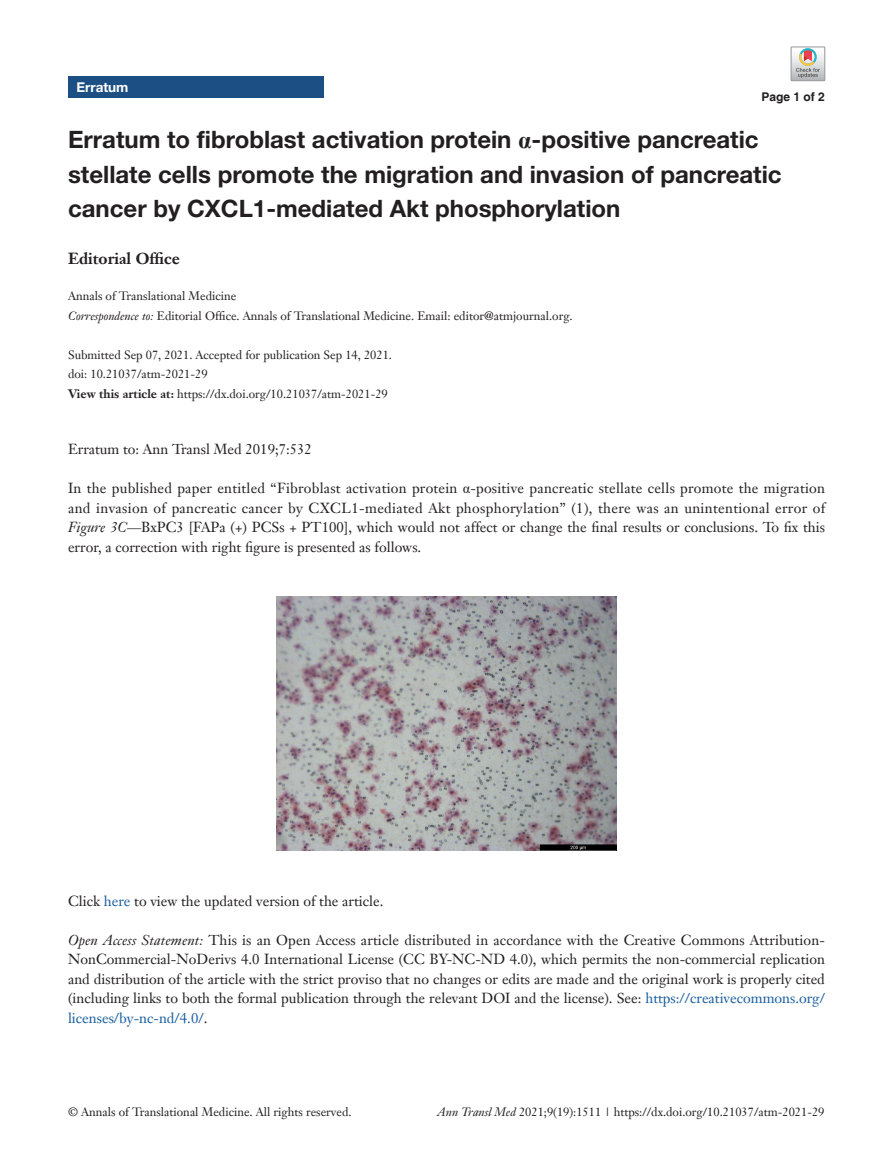
<style>
.page{position:relative;width:893px;height:1170px;background:#fff}
.page>*{position:absolute;margin:0;border:0;box-sizing:border-box;transform-origin:0 0}
.文题{font:700 24px/34.5px "Helvetica Neue LT Pro";color:#231f20}
.作者{font:700 15.75px "Janson Text LT";color:#231f20}
.t1{font:14.25px/19.5px "Janson Text LT";color:#231f20;text-align:justify}
.栏目{font:700 13.5px "Helvetica Neue LT Pro";color:#fff}
.单位{font:12px "Janson Text LT";color:#231f20}
.t2{font:700 12px "Helvetica";color:#231f20}
.s1{font-family:"Times New Roman"}
.s2{font-style:italic}
.s3{font-weight:700}
.s4{color:#175d9e}
</style>
<div class="page">
<div style="left:68px;top:77px;width:255px;height:21px;background:#1c5085"></div>
<svg style="left:791px;top:47px;width:34px;height:34px"></svg>
<img style="left:276px;top:596px;width:341px;height:254px">
<p class="栏目" style="left:77px;top:79px;width:53px">Erratum</p>
<p class="t2" style="left:762px;top:89px;width:65px">Page 1 of 2</p>
<p class="文题" style="left:68px;top:122px;width:715px">Erratum to fibroblast activation protein <span class="s1">α</span>-positive pancreatic stellate cells promote the migration and invasion of pancreatic cancer by CXCL1-mediated Akt phosphorylation</p>
<p class="作者" style="left:68px;top:248px;width:113px">Editorial Office</p>
<p class="单位" style="left:68px;top:288px;width:170px">Annals of Translational Medicine</p>
<p class="单位" style="left:68px;top:308px;width:506px"><span class="s2">Correspondence to:</span> Editorial Office. Annals of Translational Medicine. Email: editor@atmjournal.org.</p>
<p class="单位" style="left:68px;top:347px;width:326px">Submitted Sep 07, 2021. Accepted for publication Sep 14, 2021.</p>
<p class="单位" style="left:68px;top:366px;width:141px">doi: 10.21037/atm-2021-29</p>
<p class="单位" style="left:68px;top:386px;width:321px"><span class="s3">View this article at:</span> https://dx.doi.org/10.21037/atm-2021-29</p>
<p class="t1" style="left:68px;top:439px;width:245px">Erratum to: Ann Transl Med 2019;7:532</p>
<p class="t1" style="left:68px;top:478px;width:759px">In the published paper entitled “Fibroblast activation protein <span class="s1">α</span>-positive pancreatic stellate cells promote the migration and invasion of pancreatic cancer by CXCL1-mediated Akt phosphorylation” (1), there was an unintentional error of <span class="s2">Figure 3C</span>—BxPC3 [FAPa (+) PCSs + PT100], which would not affect or change the final results or conclusions. To fix this error, a correction with right figure is presented as follows.</p>
<p class="t1" style="left:68px;top:890px;width:317px">Click <span class="s4">here</span> to view the updated version of the article.</p>
<p class="t1" style="left:68px;top:929px;width:758px"><span class="s2">Open Access Statement:</span> This is an Open Access article distributed in accordance with the Creative Commons Attribution-NonCommercial-NoDerivs 4.0 International License (CC BY-NC-ND 4.0), which permits the non-commercial replication and distribution of the article with the strict proviso that no changes or edits are made and the original work is properly cited (including links to both the formal publication through the relevant DOI and the license). See: <span class="s4">https://creativecommons.org/ licenses/by-nc-nd/4.0/</span>.</p>
<p class="单位" style="left:68px;top:1104px;width:285px">© Annals of Translational Medicine. All rights reserved.</p>
<p class="单位" style="left:438px;top:1104px;width:388px"><span class="s2">Ann Transl Med</span> 2021;9(19):1511 | https://dx.doi.org/10.21037/atm-2021-29</p>
</div>
